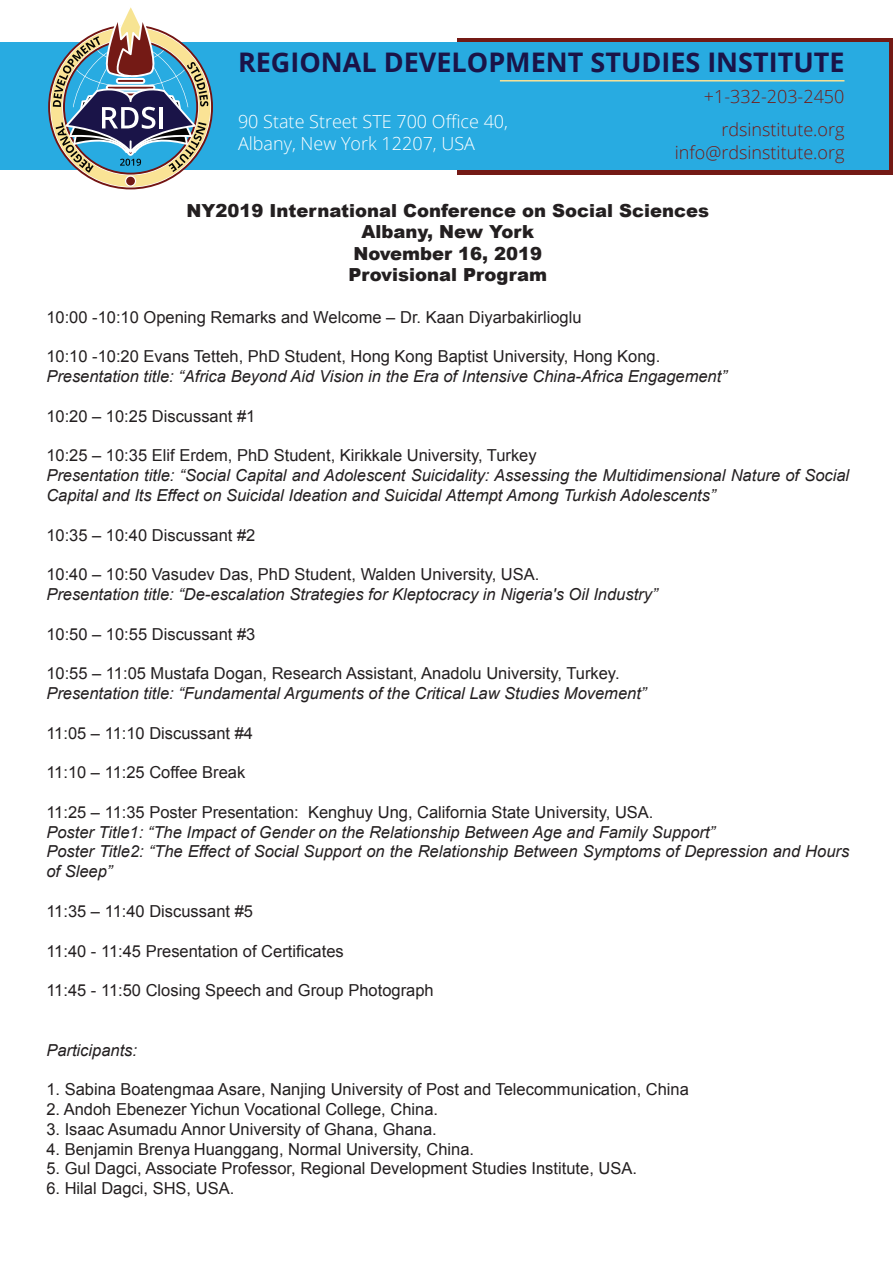
<style>
.page{position:relative;width:893px;height:1263px;background:#fff}
.page>*{position:absolute;margin:0;border:0;box-sizing:border-box;transform-origin:0 0}
.t1{font:700 27px "Open Sans";color:#1a1448}
.t2{font:900 18px/21.6px "Arial";color:#231f20;text-align:center}
.t3{font:300 18px/32.8px "Open Sans";color:#741a15;text-align:right}
.t4{font:300 18px/21.6px "Open Sans";color:#fff}
.t5{font:16.5px "Arial";color:#231f20}
.t6{font:italic 16.5px/19.8px "Arial";color:#231f20}
</style>
<div class="page">
<div style="left:457px;top:38px;width:436px;height:136px;background:#741a15"></div>
<div style="left:0;top:42px;width:889px;height:128px;background:#28abe1"></div>
<svg style="left:48px;top:7px;width:165px;height:182px"></svg>
<hr style="left:160px;top:107px;width:3px;height:21px;background:#fff">
<hr style="left:500px;top:80px;width:344px;height:2px;background:#fae395">
<h1 class="t1" style="left:238px;top:43px;width:608px">REGIONAL DEVELOPMENT STUDIES INSTITUTE</h1>
<p class="t4" style="left:238px;top:110px;width:272px">90 State Street STE 700 Office 40,<br>Albany, New York 12207, USA</p>
<p class="t3" style="left:704px;top:80px;width:142px">+1-332-203-2450 rdsinstitute.org</p>
<p class="t3" style="left:675px;top:136px;width:171px">info@rdsinstitute.org</p>
<p class="t2" style="left:186px;top:199px;width:524px">NY2019 International Conference on Social Sciences<br>Albany, New York<br>November 16, 2019<br>Provisional Program</p>
<p class="t5" style="left:46px;top:306px;width:537px">10:00 -10:10 Opening Remarks and Welcome – Dr. Kaan Diyarbakirlioglu</p>
<p class="t5" style="left:46px;top:346px;width:615px">10:10 -10:20 Evans Tetteh, PhD Student, Hong Kong Baptist University, Hong Kong.</p>
<p class="t6" style="left:46px;top:367px;width:682px">Presentation title: “Africa Beyond Aid Vision in the Era of Intensive China-Africa Engagement”</p>
<p class="t5" style="left:46px;top:405px;width:211px">10:20 – 10:25 Discussant #1</p>
<p class="t5" style="left:46px;top:445px;width:492px">10:25 – 10:35 Elif Erdem, PhD Student, Kirikkale University, Turkey</p>
<p class="t6" style="left:46px;top:466px;width:804px">Presentation title: “Social Capital and Adolescent Suicidality: Assessing the Multidimensional Nature of Social<br>Capital and Its Effect on Suicidal Ideation and Suicidal Attempt Among Turkish Adolescents”</p>
<p class="t5" style="left:46px;top:524px;width:211px">10:35 – 10:40 Discussant #2</p>
<p class="t5" style="left:46px;top:564px;width:495px">10:40 – 10:50 Vasudev Das, PhD Student, Walden University, USA.</p>
<p class="t6" style="left:46px;top:585px;width:613px">Presentation title: “De-escalation Strategies for Kleptocracy in Nigeria's Oil Industry”</p>
<p class="t5" style="left:46px;top:623px;width:211px">10:50 – 10:55 Discussant #3</p>
<p class="t5" style="left:46px;top:663px;width:575px">10:55 – 11:05 Mustafa Dogan, Research Assistant, Anadolu University, Turkey.</p>
<p class="t6" style="left:46px;top:684px;width:602px">Presentation title: “Fundamental Arguments of the Critical Law Studies Movement”</p>
<p class="t5" style="left:46px;top:722px;width:208px">11:05 – 11:10 Discussant #4</p>
<p class="t5" style="left:46px;top:762px;width:201px">11:10 – 11:25 Coffee Break</p>
<p class="t5" style="left:46px;top:801px;width:609px">11:25 – 11:35 Poster Presentation: Kenghuy Ung, California State University, USA.</p>
<p class="t6" style="left:46px;top:822px;width:804px">Poster Title1: “The Impact of Gender on the Relationship Between Age and Family Support”<br>Poster Title2: “The Effect of Social Support on the Relationship Between Symptoms of Depression and Hours of Sleep”</p>
<p class="t5" style="left:46px;top:900px;width:208px">11:35 – 11:40 Discussant #5</p>
<p class="t5" style="left:46px;top:940px;width:299px">11:40 - 11:45 Presentation of Certificates</p>
<p class="t5" style="left:46px;top:979px;width:389px">11:45 - 11:50 Closing Speech and Group Photograph</p>
<p class="t6" style="left:46px;top:1040px;width:92px">Participants:</p>
<p class="t5" style="left:46px;top:1078px;width:644px">1. Sabina Boatengmaa Asare, Nanjing University of Post and Telecommunication, China</p>
<p class="t5" style="left:46px;top:1098px;width:393px">2. Andoh Ebenezer Yichun Vocational College, China.</p>
<p class="t5" style="left:46px;top:1118px;width:392px">3. Isaac Asumadu Annor University of Ghana, Ghana.</p>
<p class="t5" style="left:46px;top:1138px;width:429px">4. Benjamin Brenya Huanggang, Normal University, China.</p>
<p class="t5" style="left:46px;top:1158px;width:592px">5. Gul Dagci, Associate Professor, Regional Development Studies Institute, USA.</p>
<p class="t5" style="left:46px;top:1177px;width:189px">6. Hilal Dagci, SHS, USA.</p>
</div>
